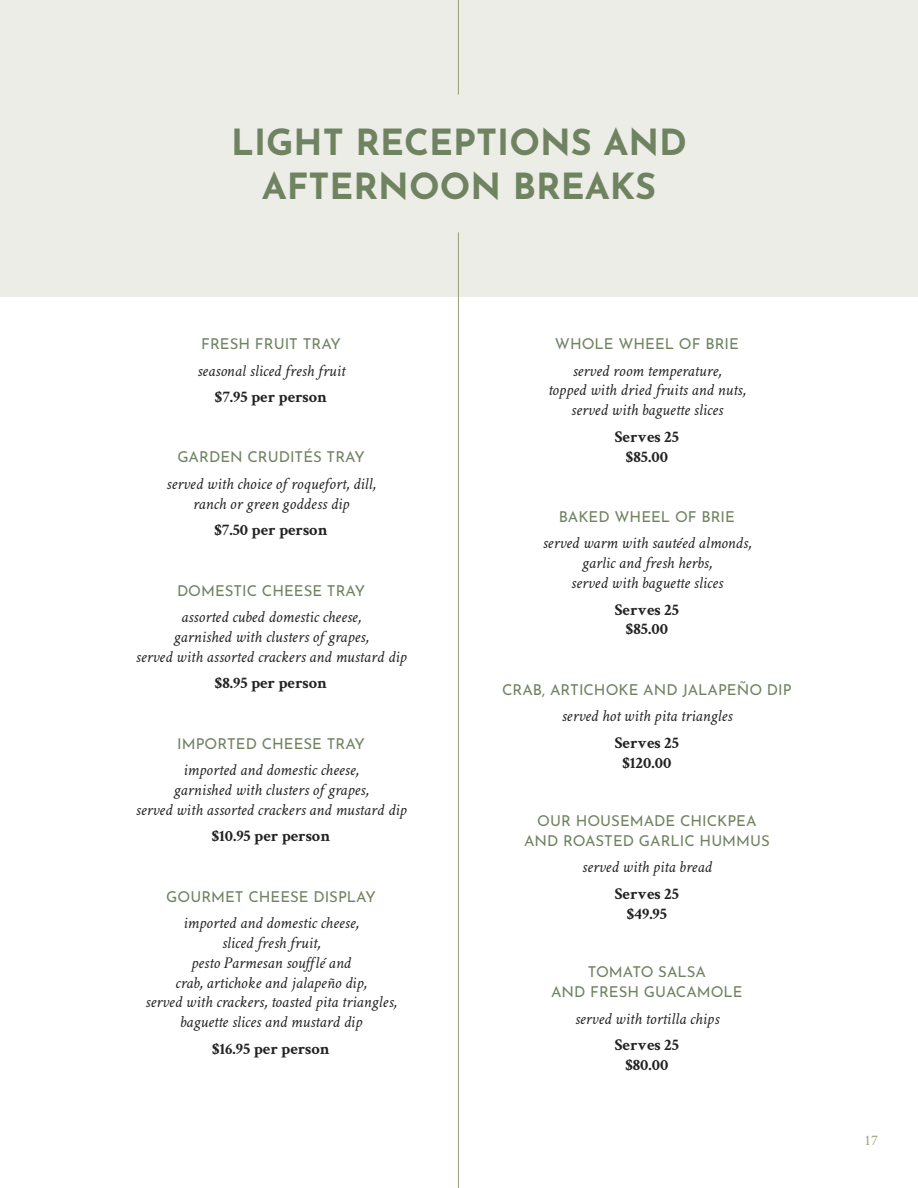
<style>
.page{position:relative;width:918px;height:1188px;background:#fff}
.page>*{position:absolute;margin:0;border:0;box-sizing:border-box;transform-origin:0 0}
.t1{font:700 36px/43.2px "Josefin Sans";color:#6f8361;text-align:center}
.t2{font:italic 16.5px/19.8px "Crimson Text";color:#222;text-align:center}
.t3{font:700 16.5px/19.8px "Crimson Text";color:#222;text-align:center}
.t4{font:15px/19.8px "Josefin Sans";color:#6f8361;text-align:center}
.t5{font:15px "Crimson Text";color:#a1a485}
</style>
<div class="page">
<div style="left:0;top:0;width:918px;height:297px;background:#ecede7"></div>
<hr style="left:458px;top:0;width:1px;height:95px;background:#a1a485">
<hr style="left:458px;top:232px;width:1px;height:956px;background:#a1a485">
<h1 class="t1" style="left:231px;top:116px;width:457px">LIGHT RECEPTIONS AND<br>AFTERNOON BREAKS</h1>
<p class="t4" style="left:201px;top:332px;width:141px">FRESH FRUIT TRAY</p>
<p class="t2" style="left:197px;top:361px;width:149px">seasonal sliced fresh fruit</p>
<p class="t3" style="left:215px;top:387px;width:114px">$7.95 per person</p>
<p class="t4" style="left:177px;top:445px;width:189px">GARDEN CRUDITÉS TRAY</p>
<p class="t2" style="left:166px;top:474px;width:211px">served with choice of roquefort, dill, ranch or green goddess dip</p>
<p class="t3" style="left:214px;top:520px;width:115px">$7.50 per person</p>
<p class="t4" style="left:177px;top:579px;width:190px">DOMESTIC CHEESE TRAY</p>
<p class="t2" style="left:136px;top:607px;width:272px">assorted cubed domestic cheese,<br>garnished with clusters of grapes,<br>served with assorted crackers and mustard dip</p>
<p class="t3" style="left:215px;top:673px;width:114px">$8.95 per person</p>
<p class="t4" style="left:177px;top:732px;width:189px">IMPORTED CHEESE TRAY</p>
<p class="t2" style="left:136px;top:760px;width:272px">imported and domestic cheese,<br>garnished with clusters of grapes,<br>served with assorted crackers and mustard dip</p>
<p class="t3" style="left:212px;top:826px;width:120px">$10.95 per person</p>
<p class="t4" style="left:166px;top:885px;width:211px">GOURMET CHEESE DISPLAY</p>
<p class="t2" style="left:145px;top:913px;width:253px">imported and domestic cheese,<br>sliced fresh fruit,<br>pesto Parmesan soufflé and<br>crab, artichoke and jalapeño dip,<br>served with crackers, toasted pita triangles, baguette slices and mustard dip</p>
<p class="t3" style="left:212px;top:1038px;width:119px">$16.95 per person</p>
<p class="t4" style="left:555px;top:332px;width:186px">WHOLE WHEEL OF BRIE</p>
<p class="t2" style="left:548px;top:361px;width:199px">served room temperature,<br>topped with dried fruits and nuts, served with baguette slices</p>
<p class="t3" style="left:615px;top:426px;width:66px">Serves 25 $85.00</p>
<p class="t4" style="left:559px;top:505px;width:178px">BAKED WHEEL OF BRIE</p>
<p class="t2" style="left:542px;top:533px;width:210px">served warm with sautéed almonds, garlic and fresh herbs,<br>served with baguette slices</p>
<p class="t3" style="left:615px;top:599px;width:66px">Serves 25 $85.00</p>
<p class="t4" style="left:502px;top:678px;width:291px">CRAB, ARTICHOKE AND JALAPEÑO DIP</p>
<p class="t2" style="left:561px;top:706px;width:173px">served hot with pita triangles</p>
<p class="t3" style="left:615px;top:732px;width:66px">Serves 25 $120.00</p>
<p class="t4" style="left:524px;top:809px;width:247px">OUR HOUSEMADE CHICKPEA<br>AND ROASTED GARLIC HUMMUS</p>
<p class="t2" style="left:582px;top:857px;width:132px">served with pita bread</p>
<p class="t3" style="left:615px;top:883px;width:66px">Serves 25 $49.95</p>
<p class="t4" style="left:551px;top:960px;width:193px">TOMATO SALSA<br>AND FRESH GUACAMOLE</p>
<p class="t2" style="left:575px;top:1009px;width:146px">served with tortilla chips</p>
<p class="t3" style="left:615px;top:1035px;width:66px">Serves 25 $80.00</p>
<p class="t5" style="left:864px;top:1129px;width:16px">17</p>
</div>
